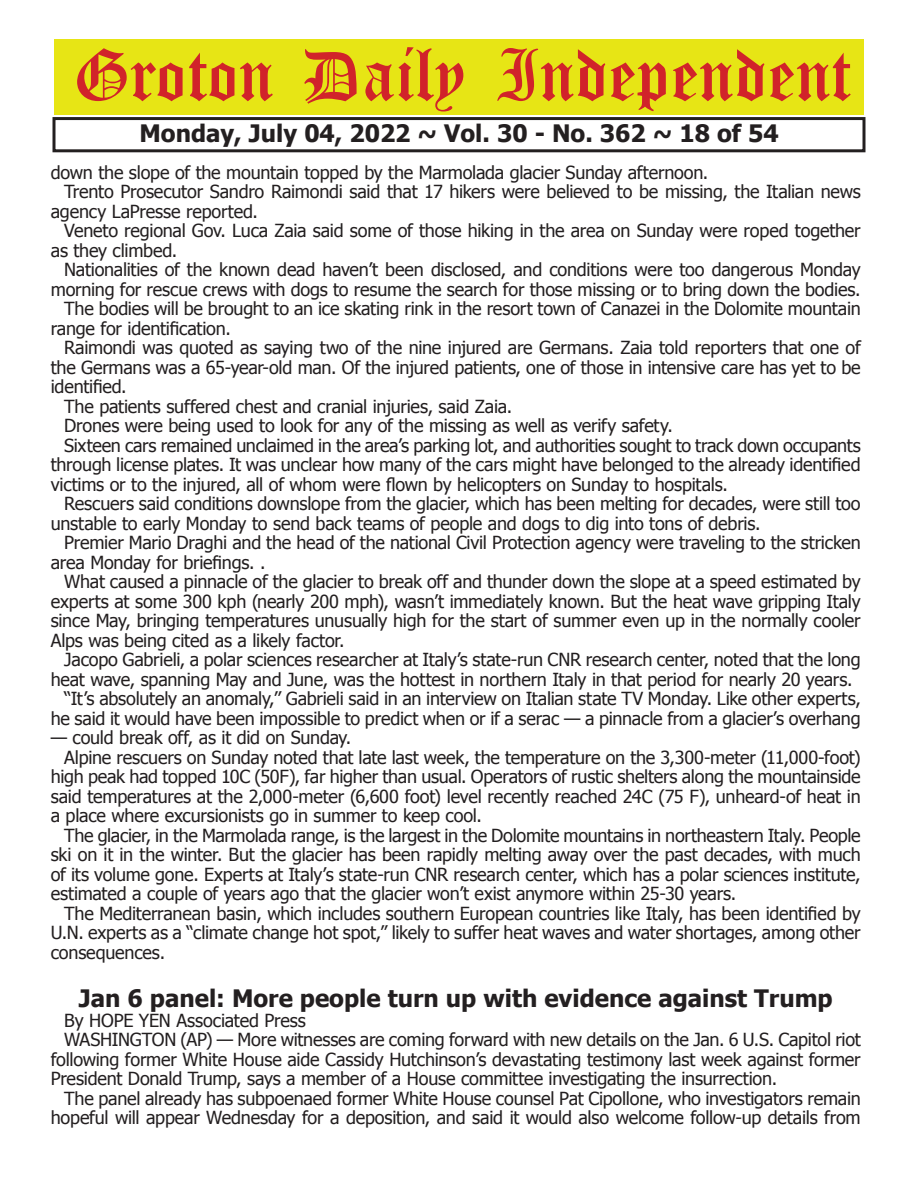
<style>
.page{position:relative;width:918px;height:1188px;background:#fff}
.page>*{position:absolute;margin:0;border:0;box-sizing:border-box;transform-origin:0 0}
.t1{font:54px "Old English Five";color:#d1232a}
.t2{font:700 24px "Tahoma";color:#231f20}
.t3{font:18px "Tahoma";letter-spacing:-.015em;color:#231f20}
</style>
<div class="page">
<div style="left:52px;top:117px;width:814px;height:35px;border:3px solid #231f20"></div>
<div style="left:54px;top:40px;width:810px;height:75px;background:#e7e515"></div>
<h1 class="t1" style="left:73px;top:50px;width:779px">Groton Daily Independent</h1>
<h2 class="t2" style="left:139px;top:116px;width:641px">Monday, July 04, 2022 ~ Vol. 30 - No. 362 ~ 18 of 54</h2>
<p class="t3" style="left:51px;top:160px;width:659px">down the slope of the mountain topped by the Marmolada glacier Sunday afternoon.</p>
<p class="t3" style="left:64px;top:180px;width:798px">Trento Prosecutor Sandro Raimondi said that 17 hikers were believed to be missing, the Italian news</p>
<p class="t3" style="left:51px;top:199px;width:209px">agency LaPresse reported.</p>
<p class="t3" style="left:64px;top:219px;width:798px">Veneto regional Gov. Luca Zaia said some of those hiking in the area on Sunday were roped together</p>
<p class="t3" style="left:51px;top:238px;width:128px">as they climbed.</p>
<p class="t3" style="left:64px;top:258px;width:798px">Nationalities of the known dead haven’t been disclosed, and conditions were too dangerous Monday</p>
<p class="t3" style="left:51px;top:277px;width:811px">morning for rescue crews with dogs to resume the search for those missing or to bring down the bodies.</p>
<p class="t3" style="left:64px;top:297px;width:798px">The bodies will be brought to an ice skating rink in the resort town of Canazei in the Dolomite mountain</p>
<p class="t3" style="left:51px;top:316px;width:182px">range for identification.</p>
<p class="t3" style="left:64px;top:336px;width:798px">Raimondi was quoted as saying two of the nine injured are Germans. Zaia told reporters that one of</p>
<p class="t3" style="left:51px;top:355px;width:811px">the Germans was a 65-year-old man. Of the injured patients, one of those in intensive care has yet to be</p>
<p class="t3" style="left:51px;top:375px;width:77px">identified.</p>
<p class="t3" style="left:64px;top:394px;width:449px">The patients suffered chest and cranial injuries, said Zaia.</p>
<p class="t3" style="left:64px;top:414px;width:610px">Drones were being used to look for any of the missing as well as verify safety.</p>
<p class="t3" style="left:64px;top:433px;width:798px">Sixteen cars remained unclaimed in the area’s parking lot, and authorities sought to track down occupants</p>
<p class="t3" style="left:51px;top:453px;width:811px">through license plates. It was unclear how many of the cars might have belonged to the already identified</p>
<p class="t3" style="left:51px;top:472px;width:679px">victims or to the injured, all of whom were flown by helicopters on Sunday to hospitals.</p>
<p class="t3" style="left:64px;top:492px;width:798px">Rescuers said conditions downslope from the glacier, which has been melting for decades, were still too</p>
<p class="t3" style="left:51px;top:511px;width:711px">unstable to early Monday to send back teams of people and dogs to dig into tons of debris.</p>
<p class="t3" style="left:64px;top:531px;width:798px">Premier Mario Draghi and the head of the national Civil Protection agency were traveling to the stricken</p>
<p class="t3" style="left:51px;top:550px;width:216px">area Monday for briefings. .</p>
<p class="t3" style="left:64px;top:570px;width:798px">What caused a pinnacle of the glacier to break off and thunder down the slope at a speed estimated by</p>
<p class="t3" style="left:51px;top:589px;width:811px">experts at some 300 kph (nearly 200 mph), wasn’t immediately known. But the heat wave gripping Italy</p>
<p class="t3" style="left:51px;top:609px;width:811px">since May, bringing temperatures unusually high for the start of summer even up in the normally cooler</p>
<p class="t3" style="left:51px;top:628px;width:296px">Alps was being cited as a likely factor.</p>
<p class="t3" style="left:64px;top:648px;width:798px">Jacopo Gabrieli, a polar sciences researcher at Italy’s state-run CNR research center, noted that the long</p>
<p class="t3" style="left:51px;top:667px;width:803px">heat wave, spanning May and June, was the hottest in northern Italy in that period for nearly 20 years.</p>
<p class="t3" style="left:64px;top:687px;width:798px">“It’s absolutely an anomaly,’’ Gabrieli said in an interview on Italian state TV Monday. Like other experts,</p>
<p class="t3" style="left:51px;top:706px;width:811px">he said it would have been impossible to predict when or if a serac — a pinnacle from a glacier’s overhang</p>
<p class="t3" style="left:51px;top:726px;width:302px">— could break off, as it did on Sunday.</p>
<p class="t3" style="left:64px;top:745px;width:798px">Alpine rescuers on Sunday noted that late last week, the temperature on the 3,300-meter (11,000-foot)</p>
<p class="t3" style="left:51px;top:765px;width:811px">high peak had topped 10C (50F), far higher than usual. Operators of rustic shelters along the mountainside</p>
<p class="t3" style="left:51px;top:784px;width:811px">said temperatures at the 2,000-meter (6,600 foot) level recently reached 24C (75 F), unheard-of heat in</p>
<p class="t3" style="left:51px;top:804px;width:433px">a place where excursionists go in summer to keep cool.</p>
<p class="t3" style="left:64px;top:823px;width:798px">The glacier, in the Marmolada range, is the largest in the Dolomite mountains in northeastern Italy. People</p>
<p class="t3" style="left:51px;top:843px;width:812px">ski on it in the winter. But the glacier has been rapidly melting away over the past decades, with much</p>
<p class="t3" style="left:51px;top:862px;width:811px">of its volume gone. Experts at Italy’s state-run CNR research center, which has a polar sciences institute,</p>
<p class="t3" style="left:51px;top:882px;width:687px">estimated a couple of years ago that the glacier won’t exist anymore within 25-30 years.</p>
<p class="t3" style="left:64px;top:901px;width:798px">The Mediterranean basin, which includes southern European countries like Italy, has been identified by</p>
<p class="t3" style="left:51px;top:921px;width:811px">U.N. experts as a “climate change hot spot,” likely to suffer heat waves and water shortages, among other</p>
<p class="t3" style="left:51px;top:940px;width:116px">consequences.</p>
<h2 class="t2" style="left:79px;top:982px;width:755px">Jan 6 panel: More people turn up with evidence against Trump</h2>
<p class="t3" style="left:64px;top:1008px;width:243px">By HOPE YEN Associated Press</p>
<p class="t3" style="left:64px;top:1028px;width:798px">WASHINGTON (AP) — More witnesses are coming forward with new details on the Jan. 6 U.S. Capitol riot</p>
<p class="t3" style="left:51px;top:1047px;width:811px">following former White House aide Cassidy Hutchinson’s devastating testimony last week against former</p>
<p class="t3" style="left:51px;top:1067px;width:728px">President Donald Trump, says a member of a House committee investigating the insurrection.</p>
<p class="t3" style="left:64px;top:1086px;width:798px">The panel already has subpoenaed former White House counsel Pat Cipollone, who investigators remain</p>
<p class="t3" style="left:51px;top:1106px;width:811px">hopeful will appear Wednesday for a deposition, and said it would also welcome follow-up details from</p>
</div>
